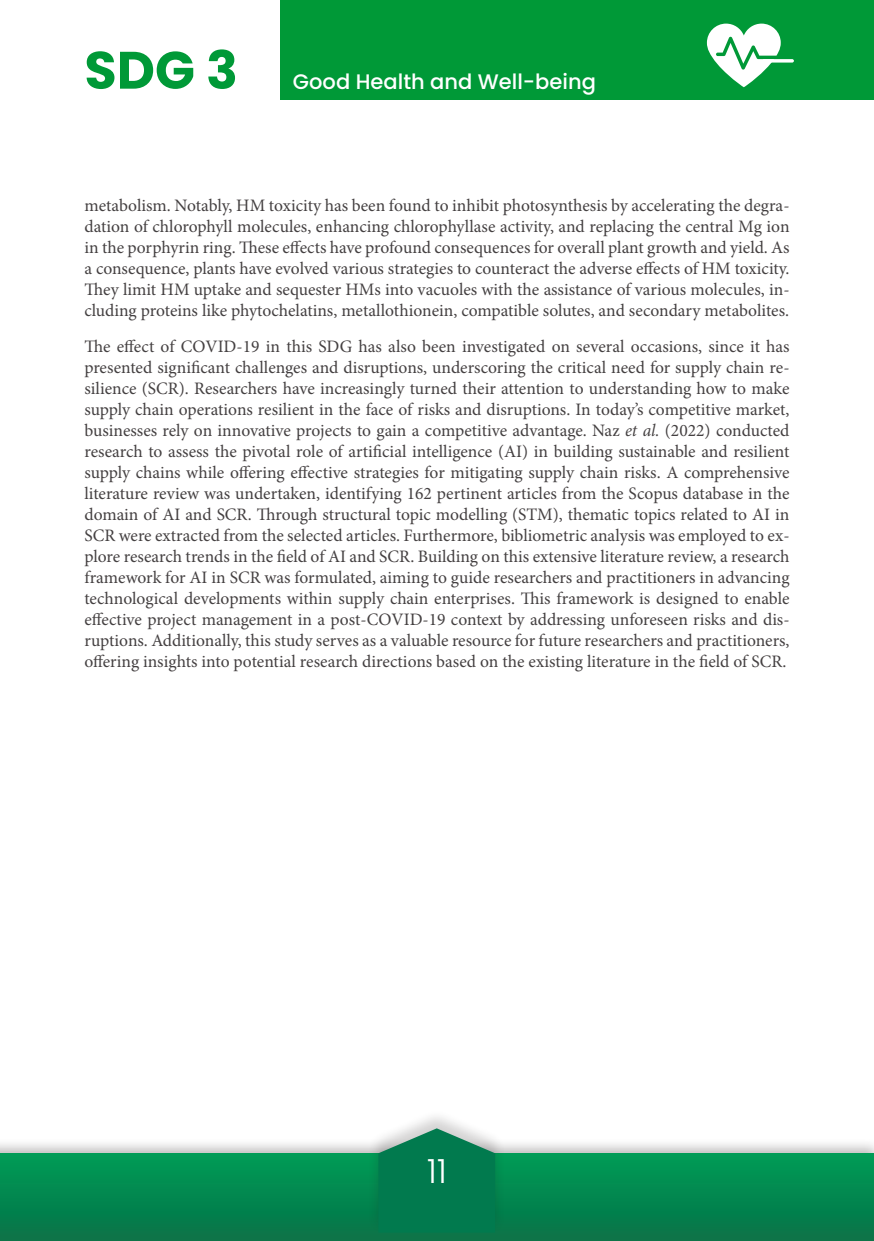
<style>
.page{position:relative;width:874px;height:1241px;background:#fff}
.page>*{position:absolute;margin:0;border:0;box-sizing:border-box;transform-origin:0 0}
.t1{font:700 52.5px "Poppins";color:#009937}
.t2{font:300 33.25px "Poppins";color:#fff}
.t3{font:500 21px "Poppins";color:#fff}
.t4{font:17.5px/21px "Minion Pro";color:#444041;text-align:justify}
.s1{font-style:italic}
</style>
<div class="page">
<div style="left:0;top:1137px;width:873px;height:103px;background:#241f1f;opacity:.3"></div>
<div style="left:0;top:1153px;width:873px;height:87px;background:linear-gradient(to bottom,#009c56,#087248)"></div>
<div style="left:367px;top:1108px;width:138px;height:125px;background:#241f1f;opacity:.2"></div>
<svg style="left:378px;top:1128px;width:117px;height:104px;background:#1c8660"></svg>
<div style="left:280px;top:0;width:593px;height:99px;background:#009937"></div>
<svg style="left:706px;top:23px;width:88px;height:65px"></svg>
<h1 class="t1" style="left:84px;top:40px;width:155px">SDG 3</h1>
<p class="t3" style="left:293px;top:69px;width:304px">Good Health and Well-being</p>
<p class="t4" style="left:84px;top:195px;width:706px">metabolism. Notably, HM toxicity has been found to inhibit photosynthesis by accelerating the degra&shy;dation of chlorophyll molecules, enhancing chlorophyllase activity, and replacing the central Mg ion in the porphyrin ring. These effects have profound consequences for overall plant growth and yield. As a consequence, plants have evolved various strategies to counteract the adverse effects of HM toxicity.<br>They limit HM uptake and sequester HMs into vacuoles with the assistance of various molecules, in&shy;cluding proteins like phytochelatins, metallothionein, compatible solutes, and secondary metabolites.</p>
<p class="t4" style="left:84px;top:336px;width:706px">The effect of COVID-19 in this SDG has also been investigated on several occasions, since it has presented significant challenges and disruptions, underscoring the critical need for supply chain re&shy;silience (SCR). Researchers have increasingly turned their attention to understanding how to make supply chain operations resilient in the face of risks and disruptions. In today’s competitive market, businesses rely on innovative projects to gain a competitive advantage. Naz <span class="s1">et al.</span> (2022) conducted research to assess the pivotal role of artificial intelligence (AI) in building sustainable and resilient supply chains while offering effective strategies for mitigating supply chain risks. A comprehensive literature review was undertaken, identifying 162 pertinent articles from the Scopus database in the domain of AI and SCR. Through structural topic modelling (STM), thematic topics related to AI in SCR were extracted from the selected articles. Furthermore, bibliometric analysis was employed to ex&shy;plore research trends in the field of AI and SCR. Building on this extensive literature review, a research framework for AI in SCR was formulated, aiming to guide researchers and practitioners in advancing technological developments within supply chain enterprises. This framework is designed to enable effective project management in a post-COVID-19 context by addressing unforeseen risks and dis&shy;ruptions. Additionally, this study serves as a valuable resource for future researchers and practitioners, offering insights into potential research directions based on the existing literature in the field of SCR.</p>
<h2 class="t2" style="left:427px;top:1151px;width:21px">11</h2>
</div>
